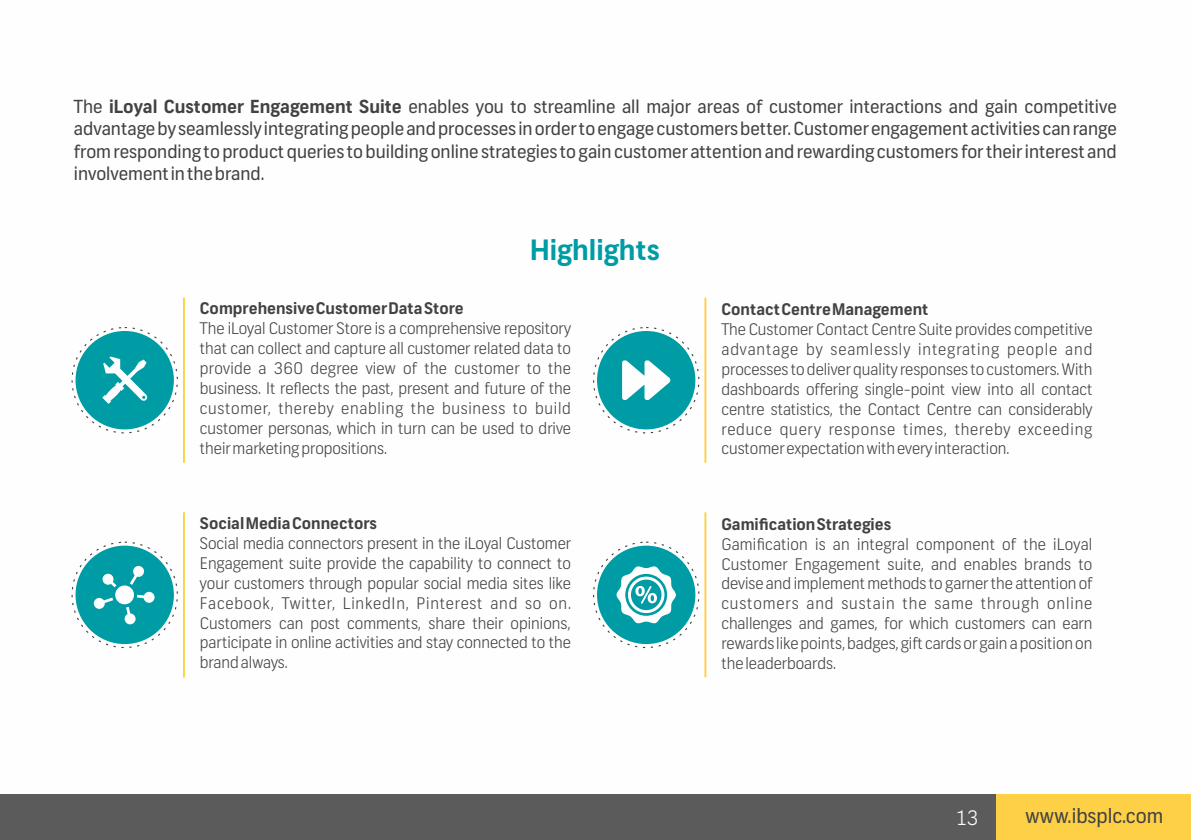
<style>
.page{position:relative;width:1191px;height:840px;background:#fff}
.page>*{position:absolute;margin:0;border:0;box-sizing:border-box;transform-origin:0 0}
.t1{font:700 28px "Frank";color:#009ca5}
.t2{font:20px "Frank";color:#434242}
.t3{font:300 20px "Frank";color:#fefefe}
.t4{font:18px/22.4px "Frank";color:#434242;text-align:justify}
.t5{font:300 16px/20px "Frank";color:#434242;text-align:justify}
.t6{font:700 16px "Frank";color:#434242}
.s1{font-weight:700}
</style>
<div class="page">
<div style="left:76px;top:331px;width:98px;height:98px;background:#009ca5;border-radius:50%"></div>
<hr style="left:183px;top:297px;width:2px;height:165px;background:#fed046">
<div style="left:597px;top:331px;width:98px;height:98px;background:#009ca5;border-radius:50%"></div>
<hr style="left:704px;top:297px;width:2px;height:165px;background:#fed046">
<div style="left:76px;top:545px;width:98px;height:98px;background:#009ca5;border-radius:50%"></div>
<hr style="left:183px;top:512px;width:2px;height:165px;background:#fed046">
<div style="left:597px;top:545px;width:98px;height:98px;background:#009ca5;border-radius:50%"></div>
<hr style="left:704px;top:512px;width:2px;height:165px;background:#fed046">
<svg style="left:102px;top:356px;width:45px;height:47px"></svg>
<svg style="left:622px;top:360px;width:48px;height:40px"></svg>
<svg style="left:103px;top:573px;width:13px;height:14px"></svg>
<svg style="left:130px;top:565px;width:14px;height:19px"></svg>
<svg style="left:125px;top:591px;width:30px;height:33px"></svg>
<svg style="left:94px;top:597px;width:19px;height:11px"></svg>
<div style="left:115px;top:585px;width:19px;height:19px;background:#fefefe;border-radius:50%"></div>
<svg style="left:616px;top:566px;width:60px;height:57px"></svg>
<div style="left:0;top:794px;width:1191px;height:45px;background:#5b5b5b"></div>
<div style="left:996px;top:794px;width:195px;height:45px;background:#fed046"></div>
<p class="t4" style="left:74px;top:97px;width:1044px">The <span class="s1">iLoyal Customer Engagement Suite</span> enables you to streamline all major areas of customer interactions and gain competitive advantage by seamlessly integrating people and processes in order to engage customers better. Customer engagement activities can range from responding to product queries to building online strategies to gain customer attention and rewarding customers for their interest and involvement in the brand.</p>
<h1 class="t1" style="left:530px;top:238px;width:131px">Highlights</h1>
<p class="t6" style="left:200px;top:302px;width:265px">Comprehensive Customer Data Store</p>
<p class="t5" style="left:200px;top:320px;width:372px">The iLoyal Customer Store is a comprehensive repository that can collect and capture all customer related data to provide a 360 degree view of the customer to the business. It reflects the past, present and future of the customer, thereby enabling the business to build customer personas, which in turn can be used to drive their marketing propositions.</p>
<p class="t6" style="left:200px;top:516px;width:178px">Social Media Connectors</p>
<p class="t5" style="left:200px;top:534px;width:372px">Social media connectors present in the iLoyal Customer Engagement suite provide the capability to connect to your customers through popular social media sites like Facebook, Twitter, LinkedIn, Pinterest and so on.<br>Customers can post comments, share their opinions, participate in online activities and stay connected to the brand always.</p>
<p class="t6" style="left:721px;top:303px;width:208px">Contact Centre Management</p>
<p class="t5" style="left:721px;top:320px;width:372px">The Customer Contact Centre Suite provides competitive advantage by seamlessly integrating people and processes to deliver quality responses to customers. With dashboards offering single-point view into all contact centre statistics, the Contact Centre can considerably reduce query response times, thereby exceeding customer expectation with every interaction.</p>
<p class="t6" style="left:721px;top:517px;width:171px">Gamification Strategies</p>
<p class="t5" style="left:721px;top:535px;width:372px">Gamification is an integral component of the iLoyal Customer Engagement suite, and enables brands to devise and implement methods to garner the attention of customers and sustain the same through online challenges and games, for which customers can earn rewards like points, badges, gift cards or gain a position on the leaderboards.</p>
<p class="t3" style="left:956px;top:809px;width:24px">13</p>
<p class="t2" style="left:1025px;top:807px;width:139px">www.ibsplc.com</p>
</div>
